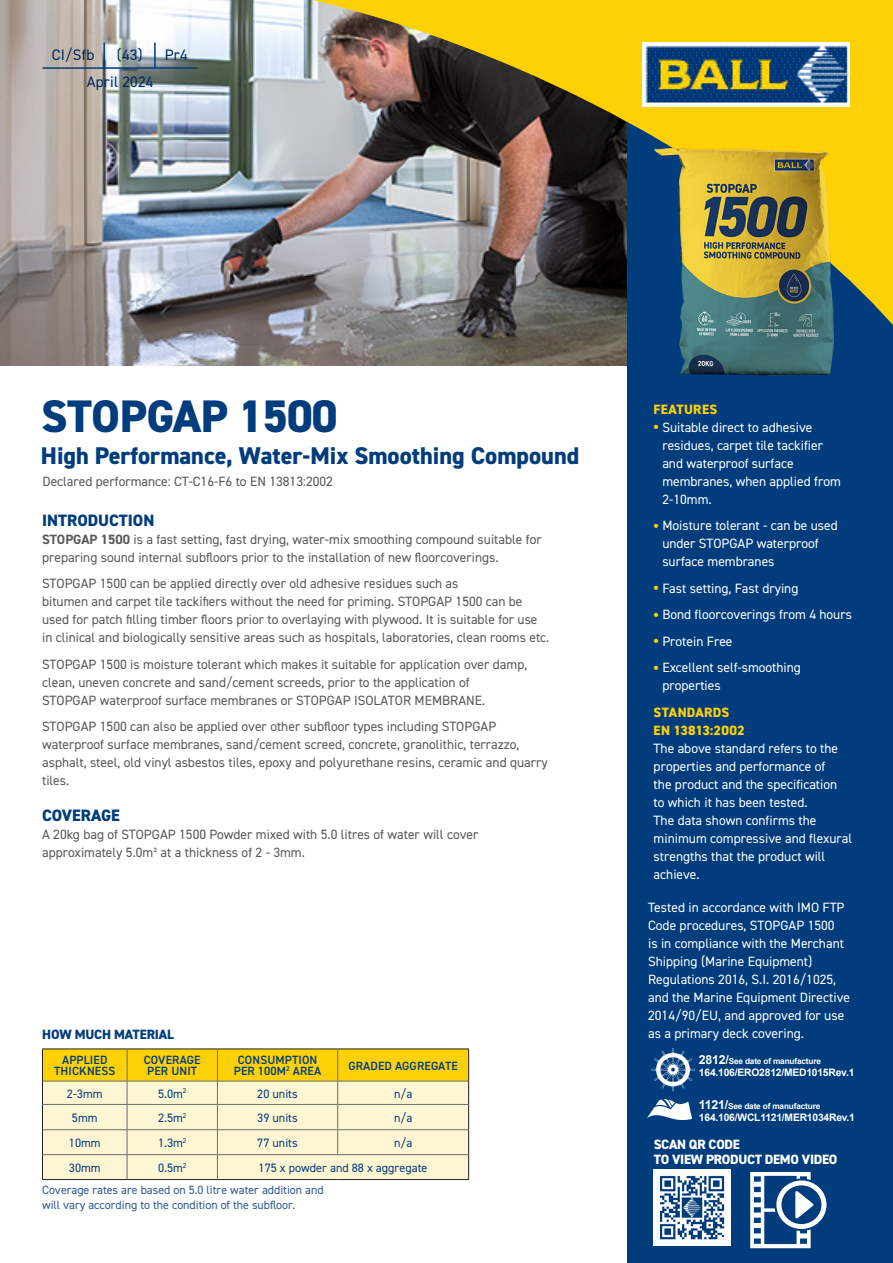
<style>
.page{position:relative;width:893px;height:1263px;background:#fff}
.page>*{position:absolute;margin:0;border:0;box-sizing:border-box;transform-origin:0 0}
.Headline_-_Front_Page{font:800 45.75px "DIN2014";letter-spacing:-.02em;color:#013d7d}
.SubHead_-_Front_-_Blue{font:800 24.3px "DIN2014";color:#013d7d}
.Introduction_-_Body_Copy{font:800 16.5px "DIN2014";color:#013d7d}
.Info_Codes{font:15.3px "DIN2014";letter-spacing:.015em;color:#002a5b}
.Introduction_-_Body_Copy-2{font:13.5px/18px "DIN2014";color:#57585a}
.Bullet_Pointed_Text_-_White_-__Blue_Side{font:13.5px/18px "DIN2014";color:#fff}
.QR_Code_Text{font:800 13.5px/15px "DIN2014";letter-spacing:-.02em;color:#fff}
.Table_Header{font:800 13.5px "DIN2014";letter-spacing:-.01em;color:#013d7d}
.Bullet_Pointed_Text_-_White_-__Blue_Side-2{font:800 13.5px "DIN2014";letter-spacing:.02em;color:#fed105}
.Table_-_Content_-_Centred{font:12.15px "DIN2014";color:#013d7d}
.Table_Sub_Text{font:12px/15px "DIN2014";color:#305691}
.Table_-_Titles_-_Content_-_Centred_-_CAP{font:600 12px/10.5px "DIN2014";letter-spacing:.01em;color:#013d7d;text-align:center}
.t1{font:700 10.35px "Arial";letter-spacing:-.02em;color:#fff}
.t2{font:700 8.25px "Arial";letter-spacing:-.02em;color:#fff}
.s1{font-weight:700}
.s2{font-weight:700;font-size:18px;color:#fed105}
.s3{font-weight:800;color:#fed105}
.s4{font-size:12.45px}
</style>
<div class="page">
<img style="left:0;top:334px;width:628px;height:32px">
<div style="left:628px;top:0;width:265px;height:1263px;background:#013d7d"></div>
<img style="left:0;top:0;width:893px;height:334px">
<hr style="left:42px;top:1048px;width:85px;height:1px;background:#231f20">
<hr style="left:127px;top:1048px;width:90px;height:1px;background:#231f20">
<hr style="left:217px;top:1048px;width:121px;height:1px;background:#231f20">
<hr style="left:338px;top:1048px;width:131px;height:1px;background:#231f20">
<hr style="left:42px;top:1179px;width:85px;height:1px;background:#231f20">
<hr style="left:127px;top:1179px;width:90px;height:1px;background:#231f20">
<hr style="left:217px;top:1179px;width:121px;height:1px;background:#231f20">
<hr style="left:338px;top:1179px;width:131px;height:1px;background:#231f20">
<svg style="left:42px;top:1049px;width:427px;height:130px;background:#f7e69c"></svg>
<hr style="left:338px;top:1154px;width:130px;height:1px;background:#6c6d70">
<img style="left:654px;top:1169px;width:76px;height:77px">
<hr style="left:43px;top:67px;width:155px;height:2px;background:#013d7d">
<hr style="left:103px;top:43px;width:2px;height:25px;background:#013d7d">
<hr style="left:154px;top:43px;width:2px;height:25px;background:#013d7d">
<img style="left:642px;top:110px;width:237px;height:266px">
<svg style="left:750px;top:1172px;width:76px;height:76px"></svg>
<div style="left:642px;top:43px;width:208px;height:64px;background:#fff"></div>
<img style="left:645px;top:45px;width:204px;height:58px">
<img style="left:651px;top:1048px;width:44px;height:44px">
<img style="left:647px;top:1099px;width:45px;height:20px">
<p class="Info_Codes" style="left:52px;top:45px;width:44px">CI/Sfb</p>
<p class="Info_Codes" style="left:117px;top:45px;width:27px">(43)</p>
<p class="Info_Codes" style="left:87px;top:72px;width:68px">April 2024</p>
<p class="Info_Codes" style="left:165px;top:45px;width:25px">Pr4</p>
<p class="Headline_-_Front_Page" style="left:41px;top:385px;width:298px">STOPGAP 1500</p>
<p class="SubHead_-_Front_-_Blue" style="left:41px;top:439px;width:540px">High Performance, Water-Mix Smoothing Compound</p>
<p class="Introduction_-_Body_Copy-2" style="left:43px;top:472px;width:292px">Declared performance: CT-C16-F6 to EN 13813:2002</p>
<p class="Introduction_-_Body_Copy" style="left:42px;top:509px;width:114px">INTRODUCTION</p>
<p class="Introduction_-_Body_Copy-2" style="left:42px;top:530px;width:501px"><span class="s1">STOPGAP 1500</span> is a fast setting, fast drying, water-mix smoothing compound suitable for preparing sound internal subfloors prior to the installation of new floorcoverings.</p>
<p class="Introduction_-_Body_Copy-2" style="left:42px;top:574px;width:509px">STOPGAP 1500 can be applied directly over old adhesive residues such as<br>bitumen and carpet tile tackifiers without the need for priming. STOPGAP 1500 can be used for patch filling timber floors prior to overlaying with plywood. It is suitable for use in clinical and biologically sensitive areas such as hospitals, laboratories, clean rooms etc.</p>
<p class="Introduction_-_Body_Copy-2" style="left:42px;top:655px;width:487px">STOPGAP 1500 is moisture tolerant which makes it suitable for application over damp, clean, uneven concrete and sand/cement screeds, prior to the application of<br>STOPGAP waterproof surface membranes or STOPGAP ISOLATOR MEMBRANE.</p>
<p class="Introduction_-_Body_Copy-2" style="left:42px;top:717px;width:507px">STOPGAP 1500 can also be applied over other subfloor types including STOPGAP waterproof surface membranes, sand/cement screed, concrete, granolithic, terrazzo, asphalt, steel, old vinyl asbestos tiles, epoxy and polyurethane resins, ceramic and quarry tiles.</p>
<p class="Introduction_-_Body_Copy" style="left:42px;top:805px;width:79px">COVERAGE</p>
<p class="Introduction_-_Body_Copy-2" style="left:42px;top:825px;width:438px">A 20kg bag of STOPGAP 1500 Powder mixed with 5.0 litres of water will cover approximately 5.0m² at a thickness of 2 - 3mm.</p>
<p class="Table_Header" style="left:42px;top:1025px;width:133px">HOW MUCH MATERIAL</p>
<p class="Table_-_Titles_-_Content_-_Centred_-_CAP" style="left:54px;top:1055px;width:63px">APPLIED<br>THICKNESS</p>
<p class="Table_-_Titles_-_Content_-_Centred_-_CAP" style="left:144px;top:1055px;width:58px;text-align:left">COVERAGE<br>PER UNIT</p>
<p class="Table_-_Titles_-_Content_-_Centred_-_CAP" style="left:238px;top:1055px;width:81px">CONSUMPTION</p>
<p class="Table_-_Titles_-_Content_-_Centred_-_CAP" style="left:234px;top:1065px;width:89px">PER 100M<sup>2</sup> AREA</p>
<p class="Table_-_Titles_-_Content_-_Centred_-_CAP" style="left:348px;top:1060px;width:111px">GRADED AGGREGATE</p>
<p class="Table_-_Content_-_Centred" style="left:67px;top:1086px;width:37px">2-3mm</p>
<p class="Table_-_Content_-_Centred" style="left:158px;top:1086px;width:30px">5.0m<sup>2</sup></p>
<p class="Table_-_Content_-_Centred" style="left:257px;top:1086px;width:42px">20 units</p>
<p class="Table_-_Content_-_Centred" style="left:394px;top:1086px;width:20px">n/a</p>
<p class="Table_-_Content_-_Centred" style="left:72px;top:1110px;width:27px">5mm</p>
<p class="Table_-_Content_-_Centred" style="left:158px;top:1110px;width:30px">2.5m<sup>2</sup></p>
<p class="Table_-_Content_-_Centred" style="left:257px;top:1110px;width:42px">39 units</p>
<p class="Table_-_Content_-_Centred" style="left:394px;top:1110px;width:20px">n/a</p>
<p class="Table_-_Content_-_Centred" style="left:69px;top:1135px;width:33px">10mm</p>
<p class="Table_-_Content_-_Centred" style="left:158px;top:1135px;width:30px">1.3m<sup>2</sup></p>
<p class="Table_-_Content_-_Centred" style="left:257px;top:1135px;width:42px">77 units</p>
<p class="Table_-_Content_-_Centred" style="left:394px;top:1135px;width:20px">n/a</p>
<p class="Table_-_Content_-_Centred" style="left:69px;top:1160px;width:33px">30mm</p>
<p class="Table_-_Content_-_Centred" style="left:158px;top:1160px;width:30px">0.5m<sup>2</sup></p>
<p class="Table_-_Content_-_Centred" style="left:259px;top:1160px;width:170px">175 x powder and 88 x aggregate</p>
<p class="Table_Sub_Text" style="left:42px;top:1182px;width:283px">Coverage rates are based on 5.0 litre water addition and will vary according to the condition of the subfloor.</p>
<p class="Bullet_Pointed_Text_-_White_-__Blue_Side-2" style="left:654px;top:400px;width:65px">FEATURES</p>
<p class="Bullet_Pointed_Text_-_White_-__Blue_Side" style="left:662px;top:418px;width:180px;text-indent:-9px"><span class="s2">•</span> Suitable direct to adhesive residues, carpet tile tackifier and waterproof surface membranes, when applied from<br>2-10mm.</p>
<p class="Bullet_Pointed_Text_-_White_-__Blue_Side" style="left:662px;top:516px;width:177px;text-indent:-9px"><span class="s2">•</span> Moisture tolerant - can be used under STOPGAP waterproof surface membranes</p>
<p class="Bullet_Pointed_Text_-_White_-__Blue_Side" style="left:654px;top:579px;width:146px"><span class="s2">•</span> Fast setting, Fast drying</p>
<p class="Bullet_Pointed_Text_-_White_-__Blue_Side" style="left:654px;top:605px;width:200px"><span class="s2">•</span> Bond floorcoverings from 4 hours</p>
<p class="Bullet_Pointed_Text_-_White_-__Blue_Side" style="left:654px;top:632px;width:80px"><span class="s2">•</span> Protein Free</p>
<p class="Bullet_Pointed_Text_-_White_-__Blue_Side" style="left:662px;top:658px;width:140px;text-indent:-9px"><span class="s2">•</span> Excellent self-smoothing properties</p>
<p class="Bullet_Pointed_Text_-_White_-__Blue_Side" style="left:654px;top:703px;width:200px"><span class="s3">STANDARDS<br>EN 13813:2002<br></span>The above standard refers to the properties and performance of<br>the product and the specification<br>to which it has been tested.<br>The data shown confirms the minimum compressive and flexural strengths that the product will achieve.</p>
<p class="Bullet_Pointed_Text_-_White_-__Blue_Side" style="left:648px;top:898px;width:203px">Tested in accordance with IMO FTP<br>Code procedures, STOPGAP 1500<br>is in compliance with the Merchant<br>Shipping (Marine Equipment)<br>Regulations 2016, S.I. 2016/1025, and the Marine Equipment Directive<br>2014/90/EU, and approved for use as a primary deck covering.</p>
<p class="t2" style="left:699px;top:1056px;width:124px"><span class="s4">2812/</span>See date of manufacture</p>
<p class="t1" style="left:699px;top:1065px;width:157px">164.106/ERO2812/MED1015Rev.1</p>
<p class="t2" style="left:699px;top:1100px;width:123px"><span class="s4">1121/</span>See date of manufacture</p>
<p class="t1" style="left:699px;top:1110px;width:158px">164.106/WCL1121/MER1034Rev.1</p>
<p class="QR_Code_Text" style="left:654px;top:1137px;width:185px">SCAN QR CODE<br>TO VIEW PRODUCT DEMO VIDEO</p>
</div>
